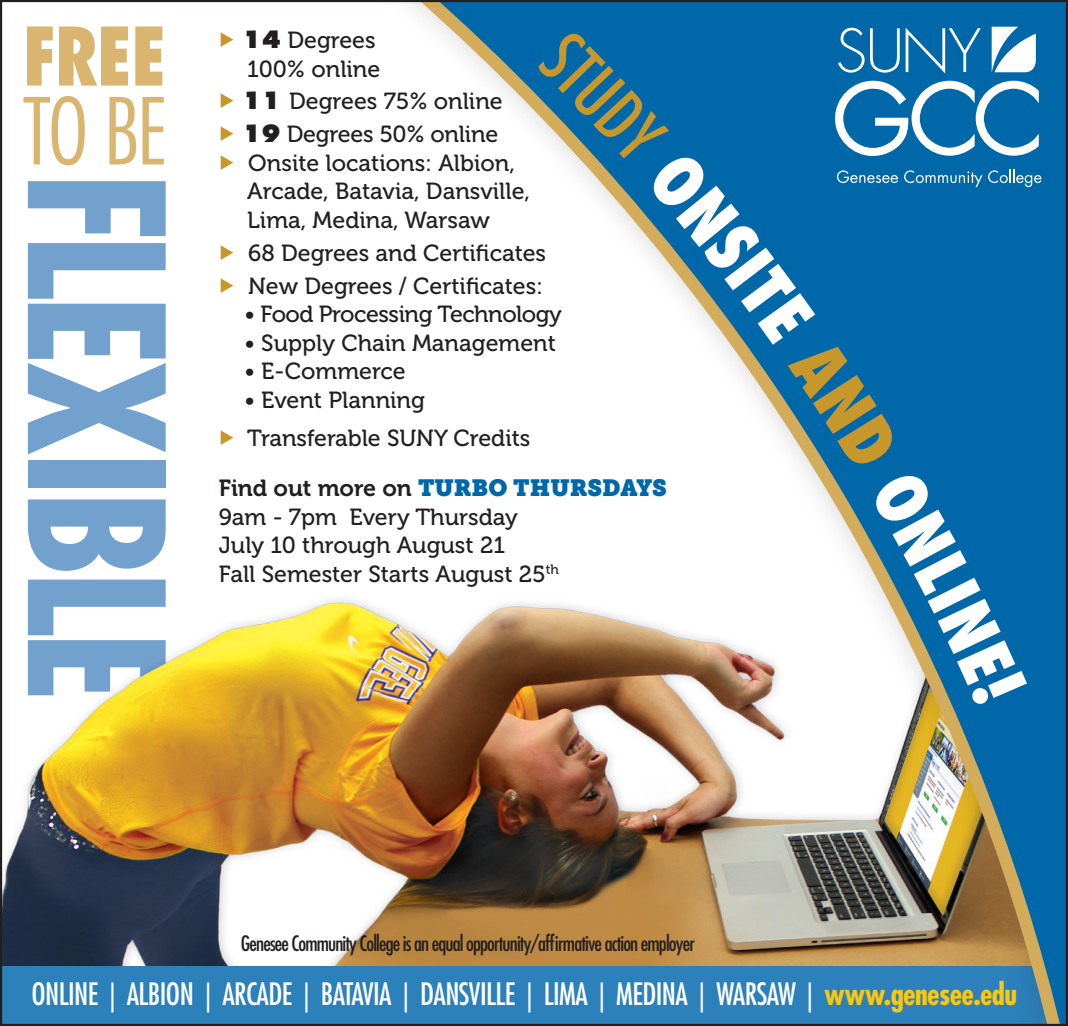
<style>
.page{position:relative;width:1068px;height:1026px;background:#fff}
.page>*{position:absolute;margin:0;border:0;box-sizing:border-box;transform-origin:0 0}
.t1{font:700 condensed 182.7px "Futura";letter-spacing:-.04em;color:#73a1ce}
.t2{font:300 condensed 89.7px "Futura";color:#d9b56f}
.t3{font:800 condensed 78.3px "Futura";color:#d9b56f;scale:.91 1}
.t4{font:condensed 30px "Futura";letter-spacing:-.02em;color:#fff}
.No_Spacing{font:23.4px/28.5px "Museo 500";color:#231f20}
.No_Spacing-2{font:23.4px "Museo Slab";color:#0068a9}
.No_Spacing-3{font:23.4px "Museo 500";letter-spacing:-.02em;color:#231f20}
.t5{font:condensed 20.7px "Futura";letter-spacing:-.04em;color:#231f20}
.s1{font-family:"Futura";font-weight:800}
.s2{font-family:"Museo 700";color:#231f20}
.s3{font-weight:700;color:#fac70e}
</style>
<div class="page">
<img style="left:3px;top:642px;width:197px;height:325px">
<div style="left:0;top:967px;width:1067px;height:58px;background:#2c81bb"></div>
<div style="left:200px;top:0;width:867px;height:1026px;background:#231f20;opacity:.19"></div>
<img style="left:225px;top:3px;width:839px;height:1020px">
<svg style="left:221px;top:32px;width:12px;height:15px"></svg>
<svg style="left:221px;top:94px;width:12px;height:14px"></svg>
<svg style="left:221px;top:126px;width:12px;height:15px"></svg>
<svg style="left:221px;top:155px;width:12px;height:15px"></svg>
<svg style="left:221px;top:245px;width:12px;height:15px"></svg>
<svg style="left:221px;top:278px;width:12px;height:14px"></svg>
<svg style="left:221px;top:430px;width:12px;height:15px"></svg>
<svg style="left:535px;top:27px;width:506px;height:679px"></svg>
<p class="t3" style="left:23px;top:7px;width:159px">FREE</p>
<p class="t2" style="left:23px;top:78px;width:146px">TO BE</p>
<p class="t1" style="left:209px;top:171px;width:532px;rotate:90deg">FLEXIBLE</p>
<p class="No_Spacing" style="left:242px;top:26px;width:139px"><span class="s1">14</span> Degrees<br>100% online</p>
<p class="No_Spacing" style="left:242px;top:88px;width:262px"><span class="s1">11</span> Degrees 75% online</p>
<p class="No_Spacing" style="left:242px;top:120px;width:257px"><span class="s1">19</span> Degrees 50% online</p>
<p class="No_Spacing" style="left:247px;top:149px;width:284px">Onsite locations: Albion,<br>Arcade, Batavia, Dansville,<br>Lima, Medina, Warsaw</p>
<p class="No_Spacing" style="left:248px;top:239px;width:299px">68 Degrees and Certificates</p>
<p class="No_Spacing" style="left:248px;top:272px;width:296px">New Degrees / Certificates:</p>
<p class="No_Spacing-3" style="left:244px;top:301px;width:319px">• Food Processing Technology</p>
<p class="No_Spacing" style="left:244px;top:329px;width:313px">• Supply Chain Management</p>
<p class="No_Spacing" style="left:244px;top:357px;width:163px">• E-Commerce</p>
<p class="No_Spacing" style="left:244px;top:386px;width:182px">• Event Planning</p>
<p class="No_Spacing" style="left:247px;top:424px;width:284px">Transferable SUNY Credits</p>
<p class="No_Spacing-2" style="left:219px;top:474px;width:449px"><span class="s2">Find out more on</span> TURBO THURSDAYS</p>
<p class="No_Spacing" style="left:219px;top:503px;width:341px">9am - 7pm Every Thursday<br>July 10 through August 21<br>Fall Semester Starts August 25<sup>th</sup></p>
<p class="t5" style="left:241px;top:930px;width:455px">Genesee Community College is an equal opportunity/affirmative action employer</p>
<p class="t4" style="left:32px;top:975px;width:986px">ONLINE | ALBION | ARCADE | BATAVIA | DANSVILLE | LIMA | MEDINA | WARSAW | <span class="s3">www.genesee.edu</span></p>
</div>
